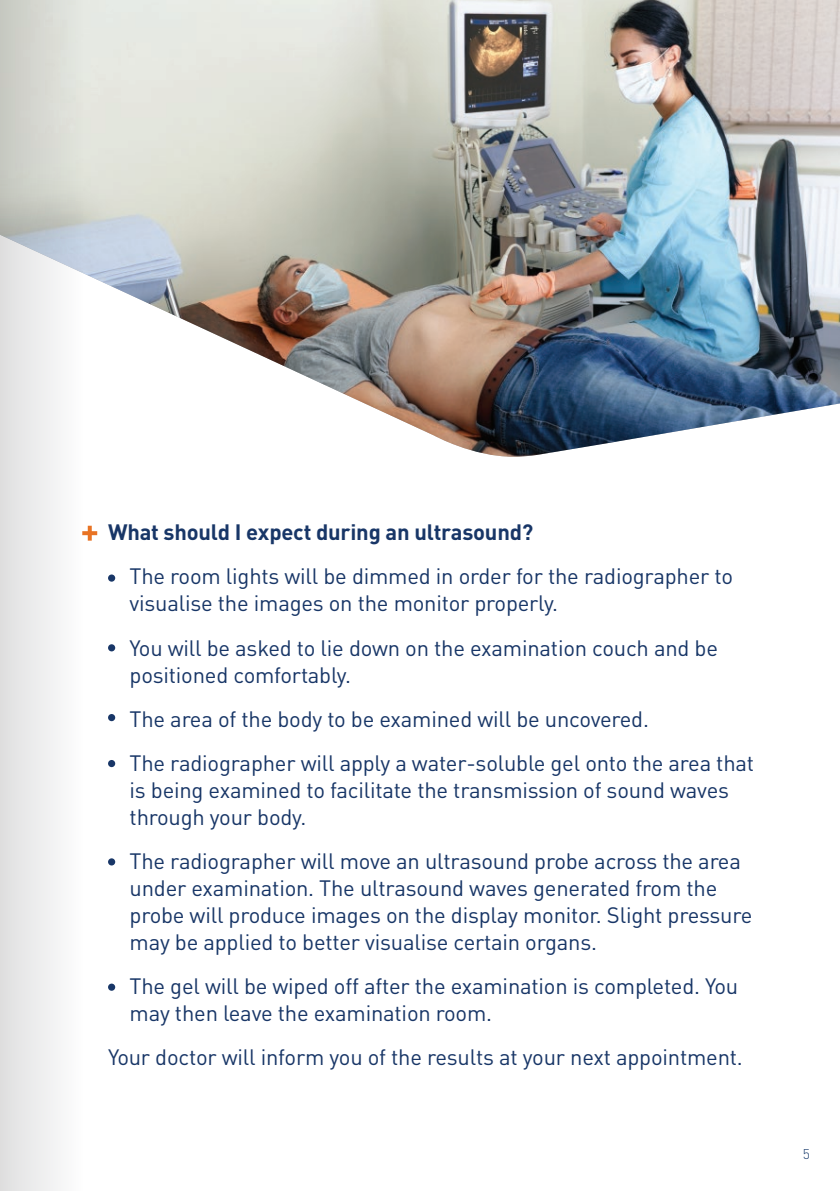
<style>
.page{position:relative;width:840px;height:1191px;background:#fff}
.page>*{position:absolute;margin:0;border:0;box-sizing:border-box;transform-origin:0 0}
.t1{font:22px/27px "DINOT";letter-spacing:-.01em;color:#183667}
.t2{font:700 22px "DINOT";letter-spacing:-.01em;color:#183667}
.t3{font:300 14px "DINOT";color:#17396a}
</style>
<div class="page">
<svg style="left:82px;top:531px;width:15px;height:4px"></svg>
<svg style="left:88px;top:526px;width:4px;height:14px"></svg>
<div style="left:108px;top:644px;width:7px;height:7px;background:#183667;border-radius:50%"></div>
<div style="left:108px;top:714px;width:7px;height:7px;background:#183667;border-radius:50%"></div>
<div style="left:108px;top:574px;width:7px;height:7px;background:#183667;border-radius:50%"></div>
<div style="left:108px;top:760px;width:7px;height:7px;background:#183667;border-radius:50%"></div>
<div style="left:108px;top:858px;width:7px;height:7px;background:#183667;border-radius:50%"></div>
<div style="left:108px;top:983px;width:7px;height:7px;background:#183667;border-radius:50%"></div>
<img style="left:82px;top:0;width:757px;height:457px">
<svg style="left:1px;top:0;width:81px;height:1191px"></svg>
<svg style="left:0;top:0;width:1px;height:1191px"></svg>
<p class="t2" style="left:108px;top:517px;width:426px">What should I expect during an ultrasound?</p>
<p class="t1" style="left:129px;top:562px;width:604px">The room lights will be dimmed in order for the radiographer to visualise the images on the monitor properly.</p>
<p class="t1" style="left:129px;top:633px;width:589px">You will be asked to lie down on the examination couch and be positioned comfortably.</p>
<p class="t1" style="left:129px;top:695px;width:625px;line-height:44px">The area of the body to be examined will be uncovered.<br>The radiographer will apply a water-soluble gel onto the area that</p>
<p class="t1" style="left:129px;top:775px;width:600px">is being examined to facilitate the transmission of sound waves through your body.</p>
<p class="t1" style="left:129px;top:846px;width:624px">The radiographer will move an ultrasound probe across the area under examination. The ultrasound waves generated from the probe will produce images on the display monitor. Slight pressure may be applied to better visualise certain organs.</p>
<p class="t1" style="left:129px;top:971px;width:610px">The gel will be wiped off after the examination is completed. You may then leave the examination room.</p>
<p class="t1" style="left:108px;top:1042px;width:636px">Your doctor will inform you of the results at your next appointment.</p>
<p class="t3" style="left:802px;top:1144px;width:9px">5</p>
</div>
